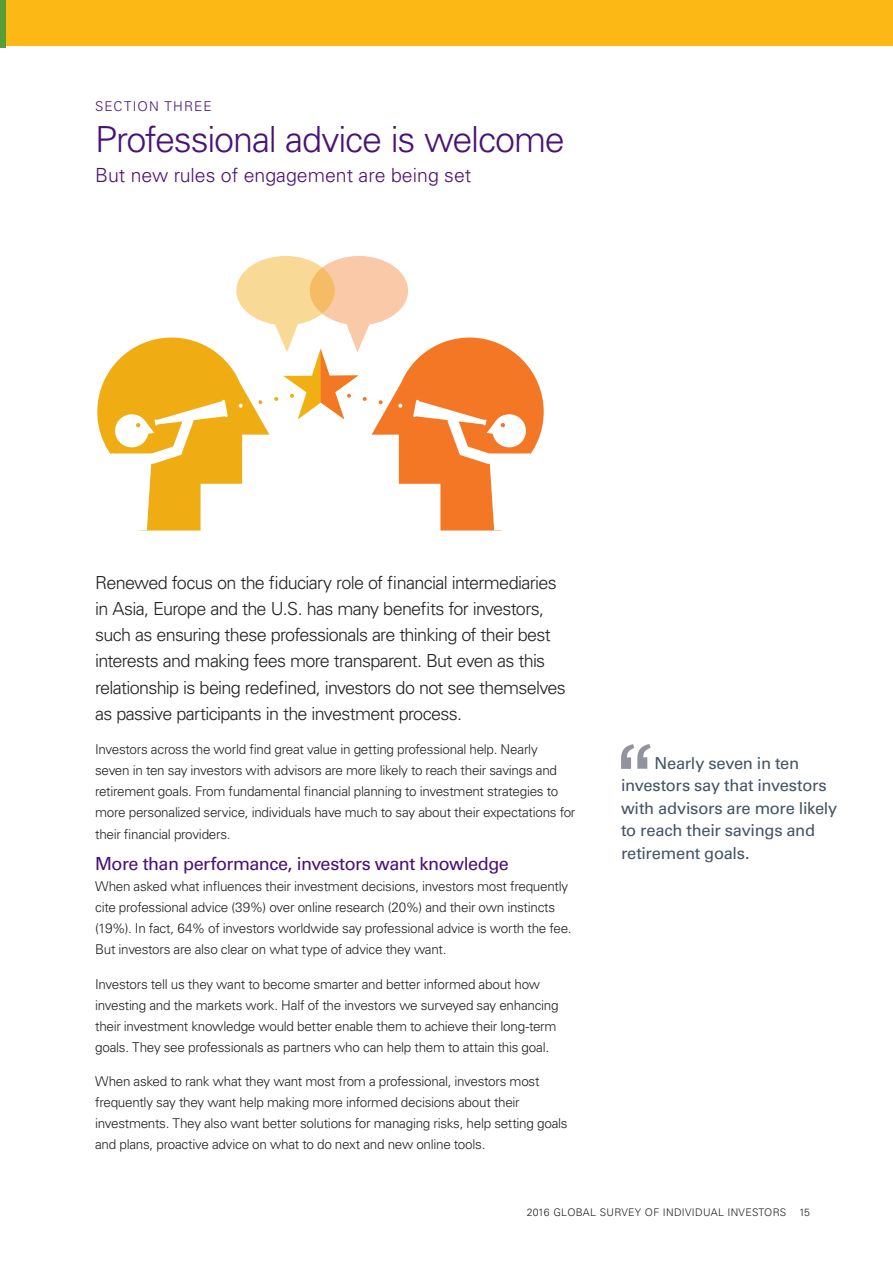
<style>
.page{position:relative;width:893px;height:1263px;background:#fff}
.page>*{position:absolute;margin:0;border:0;box-sizing:border-box;transform-origin:0 0}
.SECTION_HEADER{font:300 36px "Univers LT Std";letter-spacing:-.035em;color:#491276}
.SECTION_TITLE_SECOND{font:300 19.5px "Univers LT Std";color:#491276}
.INTRO_BODY{font:300 18px/26.2px "Univers LT Std";letter-spacing:-.04em;color:#231f20}
.SUBHEAD{font:18px "Univers LT Std";letter-spacing:-.025em;color:#491276}
.t1{font:16.5px/22.5px "Univers LT Std";letter-spacing:-.015em;color:#445465}
.BODY{font:300 13.5px/21px "Univers LT Std";letter-spacing:-.02em;color:#231f20}
.t2{font:300 13.5px "Univers LT Std";letter-spacing:.08em;color:#491276}
.t3{font:300 10.5px "Univers LT Std";letter-spacing:.03em;color:#231f20}
</style>
<div class="page">
<div style="left:0;top:0;width:893px;height:46px;background:#fcb814"></div>
<svg style="left:621px;top:744px;width:30px;height:25px"></svg>
<svg style="left:97px;top:256px;width:447px;height:274px"></svg>
<div style="left:0;top:0;width:5px;height:47px;background:#579e38"></div>
<p class="t2" style="left:95px;top:98px;width:118px">SECTION THREE</p>
<p class="SECTION_HEADER" style="left:95px;top:117px;width:471px">Professional advice is welcome</p>
<p class="SECTION_TITLE_SECOND" style="left:95px;top:163px;width:378px">But new rules of engagement are being set</p>
<p class="INTRO_BODY" style="left:95px;top:569px;width:472px">Renewed focus on the fiduciary role of financial intermediaries in Asia, Europe and the U.S. has many benefits for investors, such as ensuring these professionals are thinking of their best interests and making fees more transparent. But even as this relationship is being redefined, investors do not see themselves as passive participants in the investment process.</p>
<p class="BODY" style="left:95px;top:739px;width:482px">Investors across the world find great value in getting professional help. Nearly seven in ten say investors with advisors are more likely to reach their savings and retirement goals. From fundamental financial planning to investment strategies to more personalized service, individuals have much to say about their expectations for their financial providers.</p>
<p class="SUBHEAD" style="left:95px;top:853px;width:415px">More than performance, investors want knowledge</p>
<p class="BODY" style="left:95px;top:876px;width:478px">When asked what influences their investment decisions, investors most frequently cite professional advice (39%) over online research (20%) and their own instincts (19%). In fact, 64% of investors worldwide say professional advice is worth the fee.<br>But investors are also clear on what type of advice they want.</p>
<p class="BODY" style="left:95px;top:973px;width:465px">Investors tell us they want to become smarter and better informed about how investing and the markets work. Half of the investors we surveyed say enhancing their investment knowledge would better enable them to achieve their long-term goals. They see professionals as partners who can help them to attain this goal.</p>
<p class="BODY" style="left:95px;top:1071px;width:474px">When asked to rank what they want most from a professional, investors most frequently say they want help making more informed decisions about their investments. They also want better solutions for managing risks, help setting goals and plans, proactive advice on what to do next and new online tools.</p>
<p class="t1" style="left:621px;top:752px;width:218px;text-indent:33px">Nearly seven in ten investors say that investors with advisors are more likely to reach their savings and retirement goals.</p>
<p class="t3" style="left:527px;top:1206px;width:285px">2016 GLOBAL SURVEY OF INDIVIDUAL INVESTORS 15</p>
</div>
